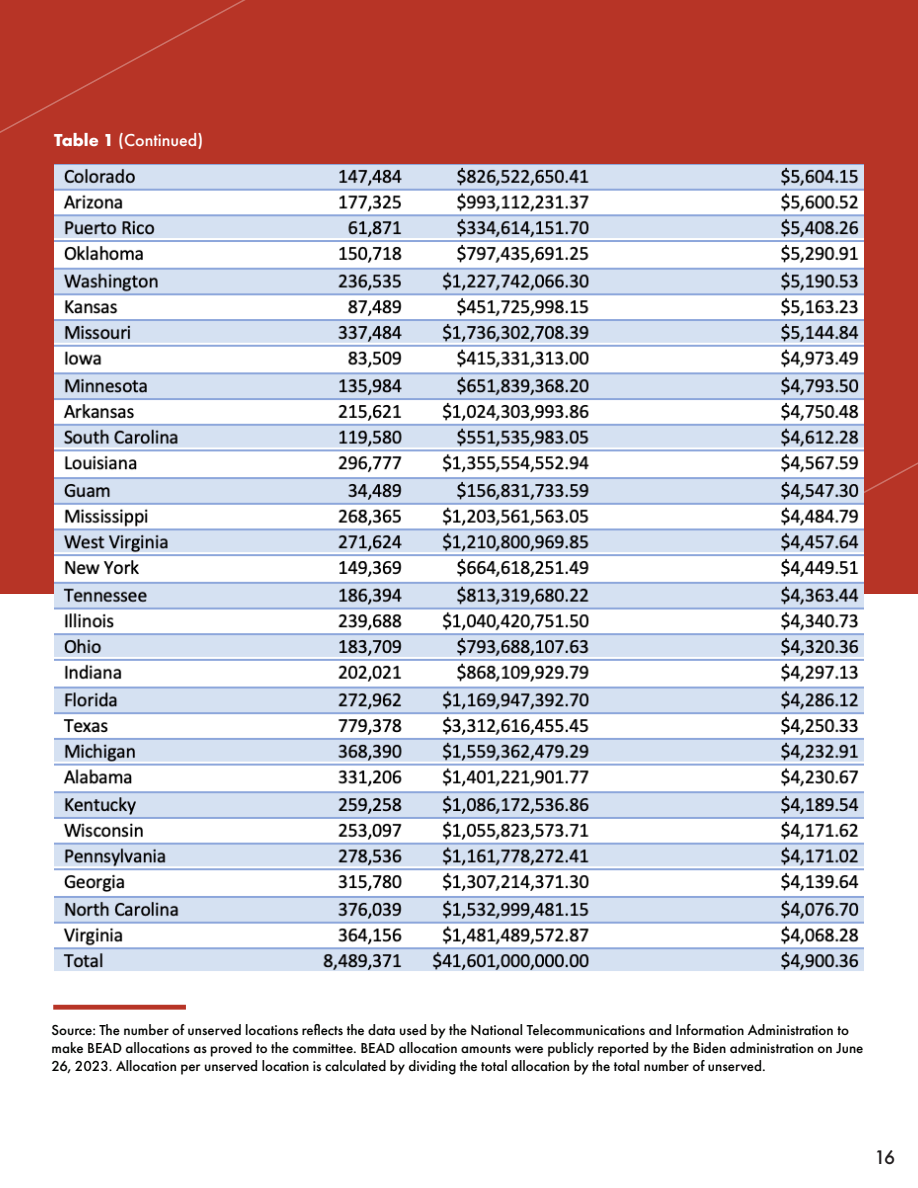
<style>
.page{position:relative;width:918px;height:1188px;background:#fff}
.page>*{position:absolute;margin:0;border:0;box-sizing:border-box;transform-origin:0 0}
.t1{font:500 18px "Futura PT";color:#fff}
.t2{font:500 18px "Futura";color:#231f20}
.t3{font:500 15px/18px "Futura PT";color:#040503}
.s1{font-weight:700}
</style>
<div class="page">
<div style="left:0;top:0;width:918px;height:594px;background:#b73426"></div>
<svg style="left:0;top:0;width:400px;height:165px"></svg>
<img style="left:54px;top:165px;width:810px;height:806px">
<svg style="left:53px;top:1005px;width:133px;height:5px"></svg>
<p class="t1" style="left:54px;top:129px;width:151px"><span class="s1">Table 1</span> (Continued)</p>
<p class="t3" style="left:52px;top:1021px;width:814px">Source: The number of unserved locations reflects the data used by the National Telecommunications and Information Administration to make BEAD allocations as proved to the committee. BEAD allocation amounts were publicly reported by the Biden administration on June<br>26, 2023. Allocation per unserved location is calculated by dividing the total allocation by the total number of unserved.</p>
<p class="t2" style="left:874px;top:1145px;width:22px">16</p>
</div>
